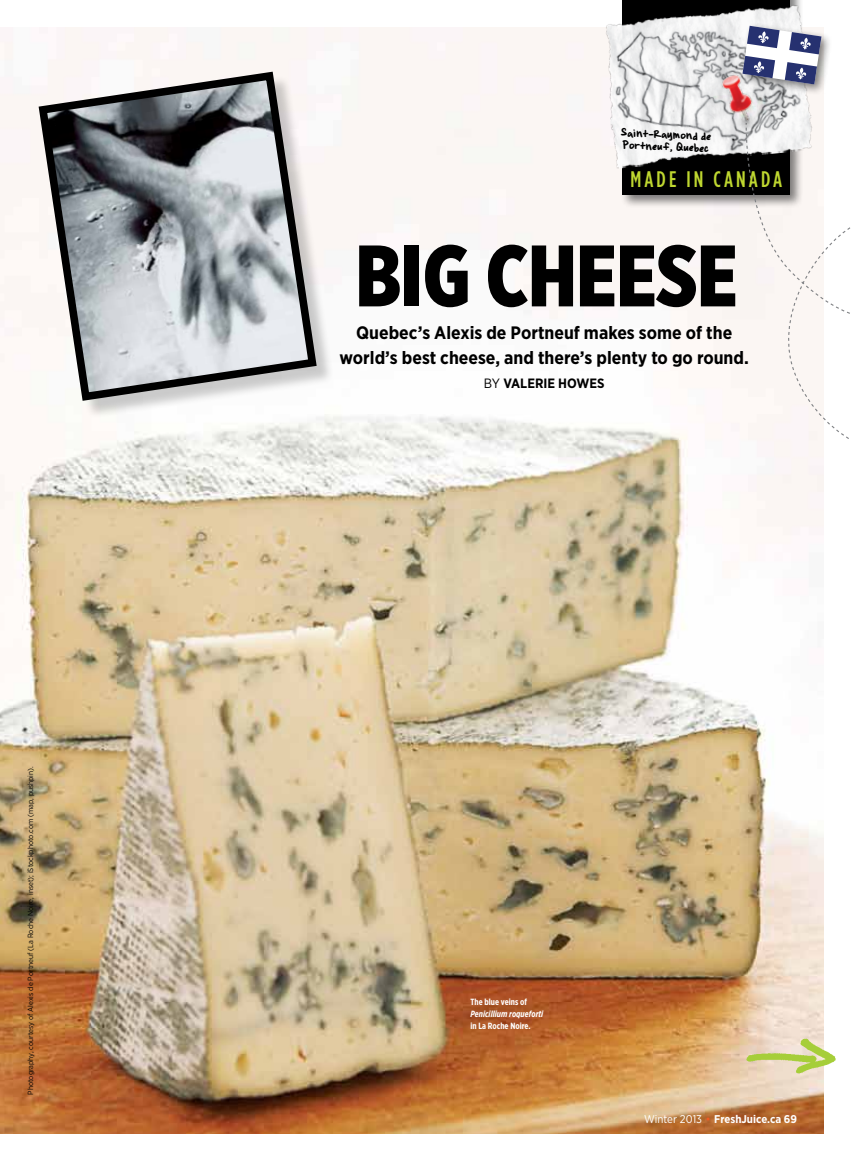
<style>
.page{position:relative;width:851px;height:1161px;background:#fff}
.page>*{position:absolute;margin:0;border:0;box-sizing:border-box;transform-origin:0 0}
.t1{font:900 87px "Gotham X Narrow";color:#000}
.t2{font:500 22.5px "Gotham Condensed";letter-spacing:.14em;color:#bfd730}
.t3{font:700 18px/25.5px "Gotham Narrow";color:#000;text-align:center}
.t4{font:700 13.5px "Gotham Narrow";color:#000}
.t5{font:12.75px/12px "Brianne'shand";color:#000}
.t6{font:700 11.25px "Gotham Narrow";color:#fff}
.t7{font:700 9px "Gotham X Narrow";letter-spacing:.005em;color:#fff}
.t8{font:italic 700 9px "Gotham X Narrow";letter-spacing:.005em;color:#fff}
.t9{font:7.5px "Gotham Narrow";color:#000}
.s1{font-weight:400}
.s2{font-family:"Gotham";font-weight:400;color:#f15a22}
</style>
<div class="page">
<img style="left:0;top:27px;width:824px;height:1107px">
<div style="left:620px;top:0;width:183px;height:209px;background:#000;opacity:.5"></div>
<div style="left:622px;top:0;width:167px;height:195px;background:#000"></div>
<img style="left:600px;top:1px;width:215px;height:168px">
<div style="left:738px;top:22px;width:95px;height:74px;background:#000;opacity:.5"></div>
<svg style="left:712px;top:21px;width:109px;height:63px;background:#aaaec1"></svg>
<svg style="left:745px;top:122px;width:105px;height:355px"></svg>
<img style="left:713px;top:91px;width:55px;height:44px">
<img style="left:715px;top:63px;width:44px;height:68px">
<div style="left:41px;top:74px;width:294px;height:345px;background:#000;opacity:.2"></div>
<svg style="left:34px;top:67px;width:287px;height:338px"></svg>
<img style="left:739px;top:1030px;width:97px;height:52px">
<p class="t9" style="left:26px;top:1095px;width:330px;rotate:-90deg">Photography, courtesy of Alexis de Portneuf (La Roche Noire, inset); iStockphoto.com (map, pushpin).</p>
<h3 class="t5" style="left:621px;top:126px;width:92px;rotate:3deg">Saint-Raymond de<br>Portneuf, Quebec</h3>
<h2 class="t2" style="left:630px;top:167px;width:153px">MADE IN CANADA</h2>
<h1 class="t1" style="left:355px;top:221px;width:383px">BIG CHEESE</h1>
<h3 class="t3" style="left:339px;top:319px;width:410px">Quebec’s Alexis de Portneuf makes some of the world’s best cheese, and there’s plenty to go round.</h3>
<h3 class="t4" style="left:484px;top:375px;width:122px"><span class="s1">By</span> Valerie Howes</h3>
<p class="t7" style="left:470px;top:997px;width:58px">The blue veins of</p>
<p class="t8" style="left:470px;top:1009px;width:74px">Penicillium roqueforti</p>
<p class="t7" style="left:470px;top:1021px;width:62px">in La Roche Noire.</p>
<h3 class="t6" style="left:644px;top:1112px;width:154px"><span class="s1">Winter 2013</span> <span class="s2">•</span> FreshJuice.ca 69</h3>
</div>
